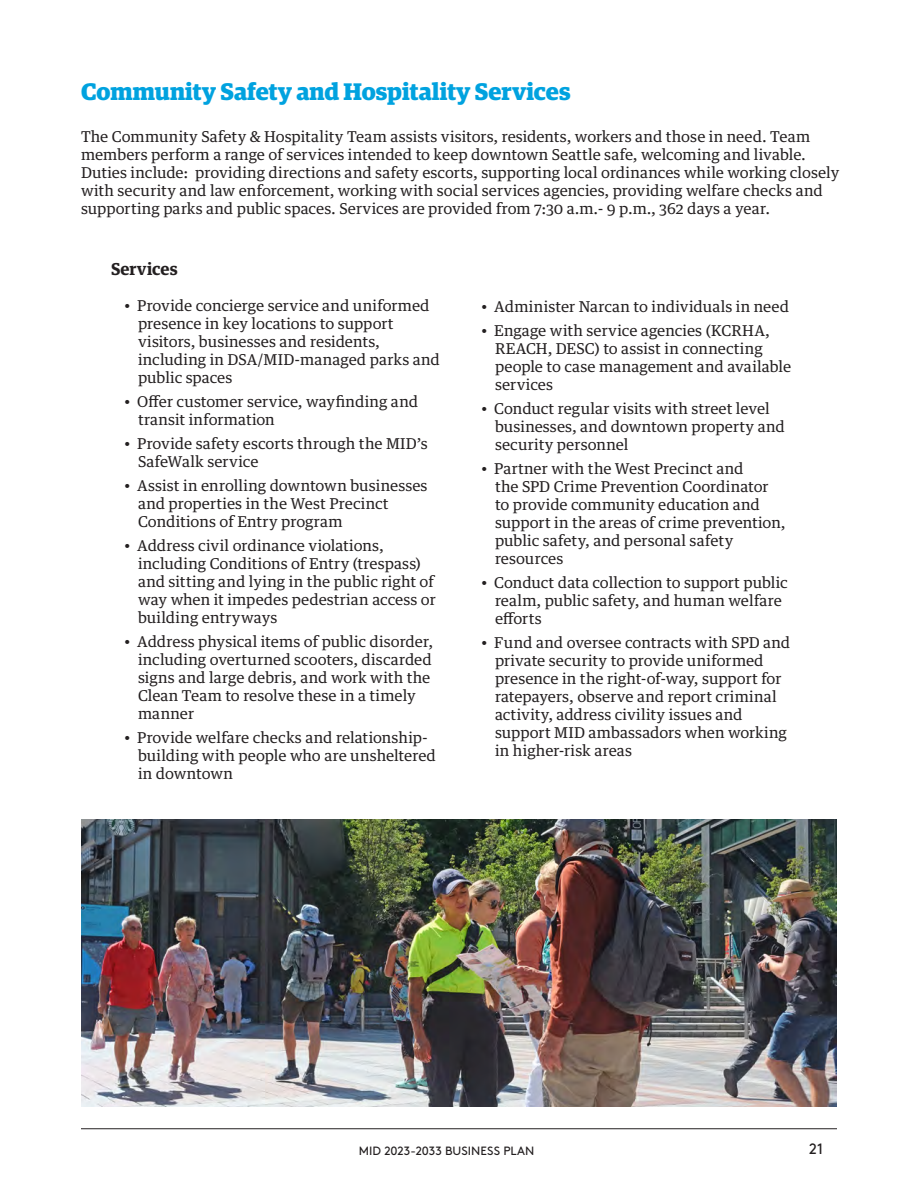
<style>
.page{position:relative;width:918px;height:1188px;background:#fff}
.page>*{position:absolute;margin:0;border:0;box-sizing:border-box;transform-origin:0 0}
.HEAD_1{font:700 24px "Guardian Egyp";letter-spacing:-.005em;color:#00a2df}
.SUB_1{font:700 16.5px "Guardian Text Egyp";letter-spacing:.005em;color:#231f20}
.BODY_1{font:15px/18px "Guardian Text Egyp";letter-spacing:.005em;color:#231f20}
.t1{font:15px "Brown Std";color:#231f20}
.t2{font:12px "Brown Std";letter-spacing:.005em;color:#231f20}
</style>
<div class="page">
<hr style="left:81px;top:1128px;width:756px;height:1px;background:#231f20">
<img style="left:81px;top:819px;width:756px;height:288px">
<p class="HEAD_1" style="left:81px;top:73px;width:491px">Community Safety and Hospitality Services</p>
<p class="BODY_1" style="left:81px;top:126px;width:760px">The Community Safety &amp; Hospitality Team assists visitors, residents, workers and those in need. Team members perform a range of services intended to keep downtown Seattle safe, welcoming and livable.<br>Duties include: providing directions and safety escorts, supporting local ordinances while working closely with security and law enforcement, working with social services agencies, providing welfare checks and supporting parks and public spaces. Services are provided from 7:30 a.m.- 9 p.m., 362 days a year.</p>
<p class="SUB_1" style="left:111px;top:256px;width:68px">Services</p>
<p class="BODY_1" style="left:138px;top:296px;width:303px;text-indent:-14px">• Provide concierge service and uniformed presence in key locations to support visitors, businesses and residents, including in DSA/MID-managed parks and public spaces</p>
<p class="BODY_1" style="left:138px;top:392px;width:282px;text-indent:-14px">• Offer customer service, wayfinding and transit information</p>
<p class="BODY_1" style="left:138px;top:434px;width:291px;text-indent:-14px">• Provide safety escorts through the MID’s<br>SafeWalk service</p>
<p class="BODY_1" style="left:138px;top:476px;width:291px;text-indent:-14px">• Assist in enrolling downtown businesses and properties in the West Precinct<br>Conditions of Entry program</p>
<p class="BODY_1" style="left:138px;top:536px;width:299px;text-indent:-14px">• Address civil ordinance violations, including Conditions of Entry (trespass) and sitting and lying in the public right of way when it impedes pedestrian access or building entryways</p>
<p class="BODY_1" style="left:138px;top:632px;width:297px;text-indent:-14px">• Address physical items of public disorder, including overturned scooters, discarded signs and large debris, and work with the Clean Team to resolve these in a timely manner</p>
<p class="BODY_1" style="left:138px;top:728px;width:300px;text-indent:-14px">• Provide welfare checks and relationship&shy;building with people who are unsheltered in downtown</p>
<p class="BODY_1" style="left:482px;top:296px;width:309px">• Administer Narcan to individuals in need</p>
<p class="BODY_1" style="left:495px;top:320px;width:298px;text-indent:-14px">• Engage with service agencies (KCRHA,<br>REACH, DESC) to assist in connecting people to case management and available services</p>
<p class="BODY_1" style="left:495px;top:398px;width:291px;text-indent:-14px">• Conduct regular visits with street level businesses, and downtown property and security personnel</p>
<p class="BODY_1" style="left:495px;top:458px;width:292px;text-indent:-14px">• Partner with the West Precinct and<br>the SPD Crime Prevention Coordinator to provide community education and support in the areas of crime prevention, public safety, and personal safety resources</p>
<p class="BODY_1" style="left:495px;top:572px;width:294px;text-indent:-14px">• Conduct data collection to support public realm, public safety, and human welfare efforts</p>
<p class="BODY_1" style="left:495px;top:632px;width:297px;text-indent:-14px">• Fund and oversee contracts with SPD and private security to provide uniformed presence in the right-of-way, support for ratepayers, observe and report criminal activity, address civility issues and support MID ambassadors when working in higher-risk areas</p>
<p class="t2" style="left:359px;top:1144px;width:177px">MID 2023-2033 BUSINESS PLAN</p>
<p class="t1" style="left:809px;top:1140px;width:15px">21</p>
</div>
